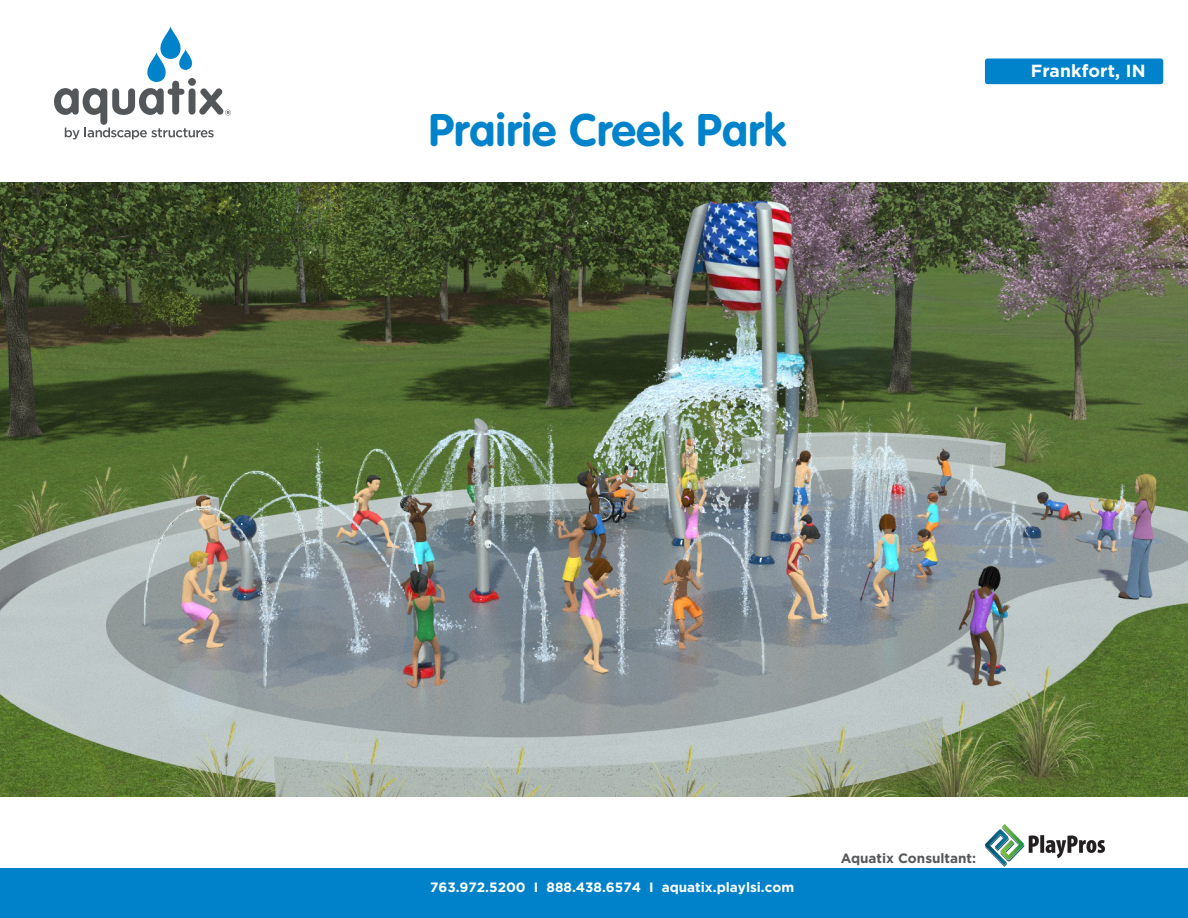
<style>
.page{position:relative;width:1188px;height:918px;background:#fff}
.page>*{position:absolute;margin:0;border:0;box-sizing:border-box;transform-origin:0 0}
.t1{font:700 45px "VAG Rounded Std";letter-spacing:.01em;color:#0083ca}
.t2{font:700 17.55px "Gotham";letter-spacing:.01em;color:#fff}
.t3{font:700 13.5px "Gotham";color:#fff}
.t4{font:700 13.5px "Gotham";color:#555759}
</style>
<div class="page">
<div style="left:985px;top:58px;width:178px;height:26px;background:#0083ca;border-radius:3px"></div>
<img style="left:986px;top:825px;width:118px;height:41px">
<div style="left:0;top:869px;width:1188px;height:49px;background:#0082cb"></div>
<svg style="left:54px;top:27px;width:177px;height:112px"></svg>
<img style="left:0;top:183px;width:1188px;height:613px">
<p class="t1" style="left:429px;top:104px;width:359px">Prairie Creek Park</p>
<p class="t2" style="left:1031px;top:59px;width:116px">Frankfort, IN</p>
<p class="t3" style="left:430px;top:879px;width:366px">763.972.5200 I 888.438.6574 I aquatix.playlsi.com</p>
<p class="t4" style="left:841px;top:849px;width:137px">Aquatix Consultant:</p>
</div>
